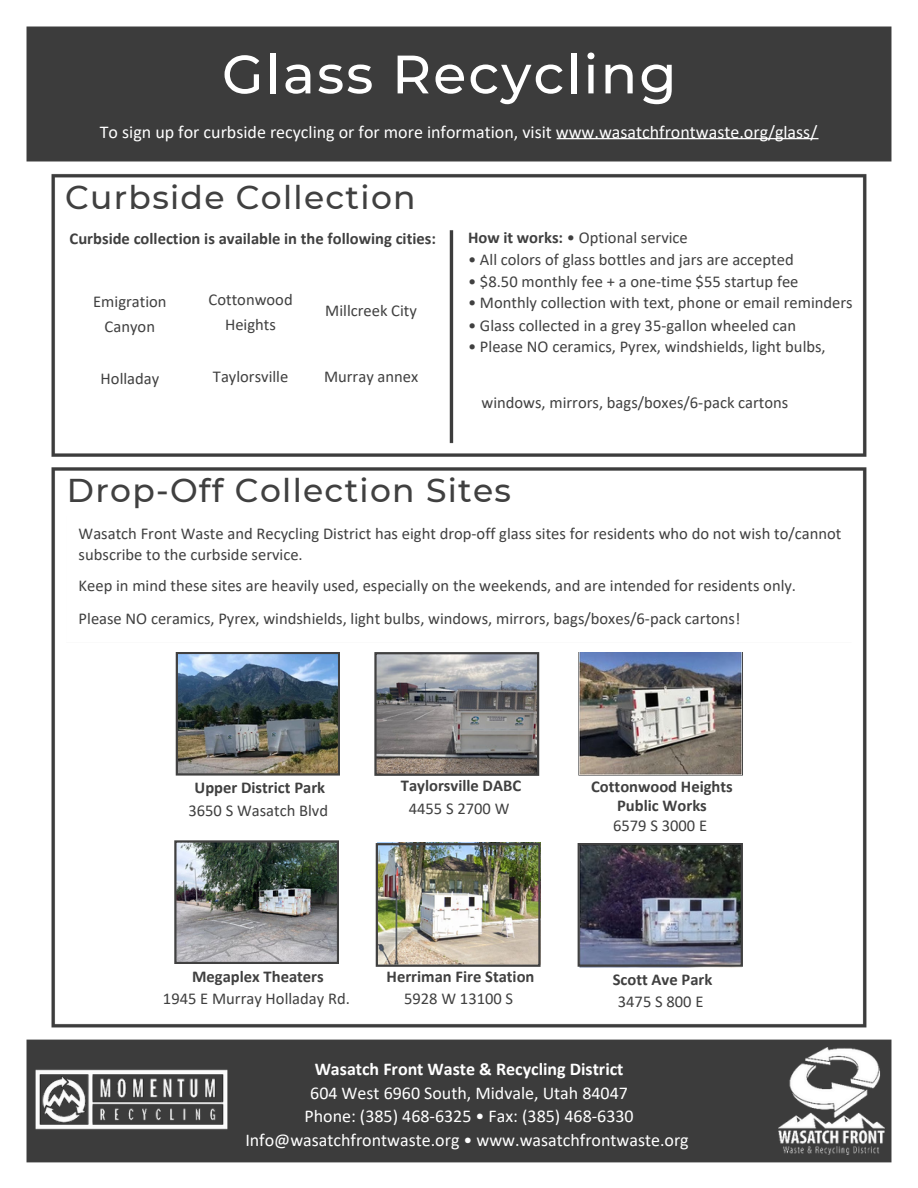
<style>
.page{position:relative;width:918px;height:1188px;background:#fff}
.page>*{position:absolute;margin:0;border:0;box-sizing:border-box;transform-origin:0 0}
.t1{font:500 54px "Montserrat";letter-spacing:.04em;color:#fff}
.t2{font:500 33px "Montserrat";letter-spacing:.04em;color:#404040}
.t3{font:18px/23.7px "Calibri";color:#fff;text-align:center}
.t4{font:16.5px/22.5px "Calibri";color:#404040;text-align:center}
.t5{font:700 16.5px/22.5px "Calibri";color:#404040;text-align:center}
.s1{font-weight:700}
.s2{font-weight:400}
</style>
<div class="page">
<div style="left:26px;top:1039px;width:866px;height:124px;background:#3c3c3c"></div>
<div style="left:26px;top:26px;width:866px;height:136px;background:#3c3c3c"></div>
<img style="left:778px;top:1047px;width:106px;height:107px">
<img style="left:51px;top:174px;width:816px;height:854px">
<img style="left:176px;top:652px;width:164px;height:124px">
<img style="left:578px;top:843px;width:165px;height:124px">
<svg style="left:578px;top:652px;width:165px;height:124px"></svg>
<img style="left:580px;top:653px;width:162px;height:121px">
<img style="left:376px;top:843px;width:165px;height:124px">
<img style="left:35px;top:1057px;width:193px;height:85px">
<img style="left:174px;top:840px;width:165px;height:124px">
<svg style="left:374px;top:652px;width:165px;height:124px;background:#888687"></svg>
<p class="t1" style="left:222px;top:41px;width:456px">Glass Recycling</p>
<p class="t3" style="left:100px;top:121px;width:719px">To sign up for curbside recycling or for more information, visit www.wasatchfrontwaste.org/glass/</p>
<p class="t2" style="left:65px;top:177px;width:352px">Curbside Collection</p>
<p class="t5" style="left:70px;top:228px;width:368px">Curbside collection is available in the following cities:</p>
<p class="t4" style="left:93px;top:292px;width:75px">Emigration</p>
<h2 class="t4" style="left:105px;top:316px;width:52px">Canyon</h2>
<h3 class="t4" style="left:209px;top:290px;width:86px">Cottonwood</h3>
<p class="t4" style="left:225px;top:314px;width:52px">Heights</p>
<p class="t4" style="left:325px;top:300px;width:93px">Millcreek City</p>
<p class="t4" style="left:101px;top:368px;width:60px">Holladay</p>
<p class="t4" style="left:213px;top:367px;width:77px">Taylorsville</p>
<p class="t4" style="left:324px;top:367px;width:96px">Murray annex</p>
<p class="t4" style="left:468px;top:228px;width:221px"><span class="s1">How it works:</span> • Optional service</p>
<p class="t4" style="left:468px;top:249px;width:327px">• All colors of glass bottles and jars are accepted</p>
<p class="t4" style="left:468px;top:272px;width:332px">• $8.50 monthly fee + a one-time $55 startup fee</p>
<h2 class="t4" style="left:468px;top:293px;width:386px">• Monthly collection with text, phone or email reminders</h2>
<p class="t4" style="left:468px;top:316px;width:330px">• Glass collected in a grey 35-gallon wheeled can</p>
<p class="t4" style="left:468px;top:337px;width:359px">• Please NO ceramics, Pyrex, windshields, light bulbs,</p>
<p class="t4" style="left:482px;top:393px;width:308px">windows, mirrors, bags/boxes/6-pack cartons</p>
<p class="t2" style="left:67px;top:470px;width:446px">Drop-Off Collection Sites</p>
<p class="t4" style="left:79px;top:524px;width:764px;line-height:21.3px;text-align:left">Wasatch Front Waste and Recycling District has eight drop-off glass sites for residents who do not wish to/cannot subscribe to the curbside service.</p>
<p class="t4" style="left:79px;top:575px;width:719px">Keep in mind these sites are heavily used, especially on the weekends, and are intended for residents only.</p>
<p class="t4" style="left:79px;top:609px;width:663px">Please NO ceramics, Pyrex, windshields, light bulbs, windows, mirrors, bags/boxes/6-pack cartons!</p>
<h1 class="t5" style="left:188px;top:778px;width:141px">Upper District Park<br><span class="s2">3650 S Wasatch Blvd</span></h1>
<p class="t5" style="left:401px;top:776px;width:122px">Taylorsville DABC<br><span class="s2">4455 S 2700 W</span></p>
<p class="t5" style="left:591px;top:779px;width:143px;line-height:19.2px">Cottonwood Heights<br>Public Works<br><span class="s2">6579 S 3000 E</span></p>
<p class="t4" style="left:163px;top:966px;width:189px"><span class="s1">Megaplex Theaters<br></span>1945 E Murray Holladay Rd.</p>
<p class="t5" style="left:387px;top:967px;width:149px">Herriman Fire Station<br><span class="s2">5928 W 13100 S</span></p>
<p class="t5" style="left:613px;top:969px;width:101px">Scott Ave Park<br><span class="s2">3475 S 800 E</span></p>
<p class="t3" style="left:245px;top:1059px;width:445px"><span class="s1">Wasatch Front Waste &amp; Recycling District<br></span>604 West 6960 South, Midvale, Utah 84047<br>Phone: (385) 468-6325 • Fax: (385) 468-6330<br>Info@wasatchfrontwaste.org • www.wasatchfrontwaste.org</p>
</div>
